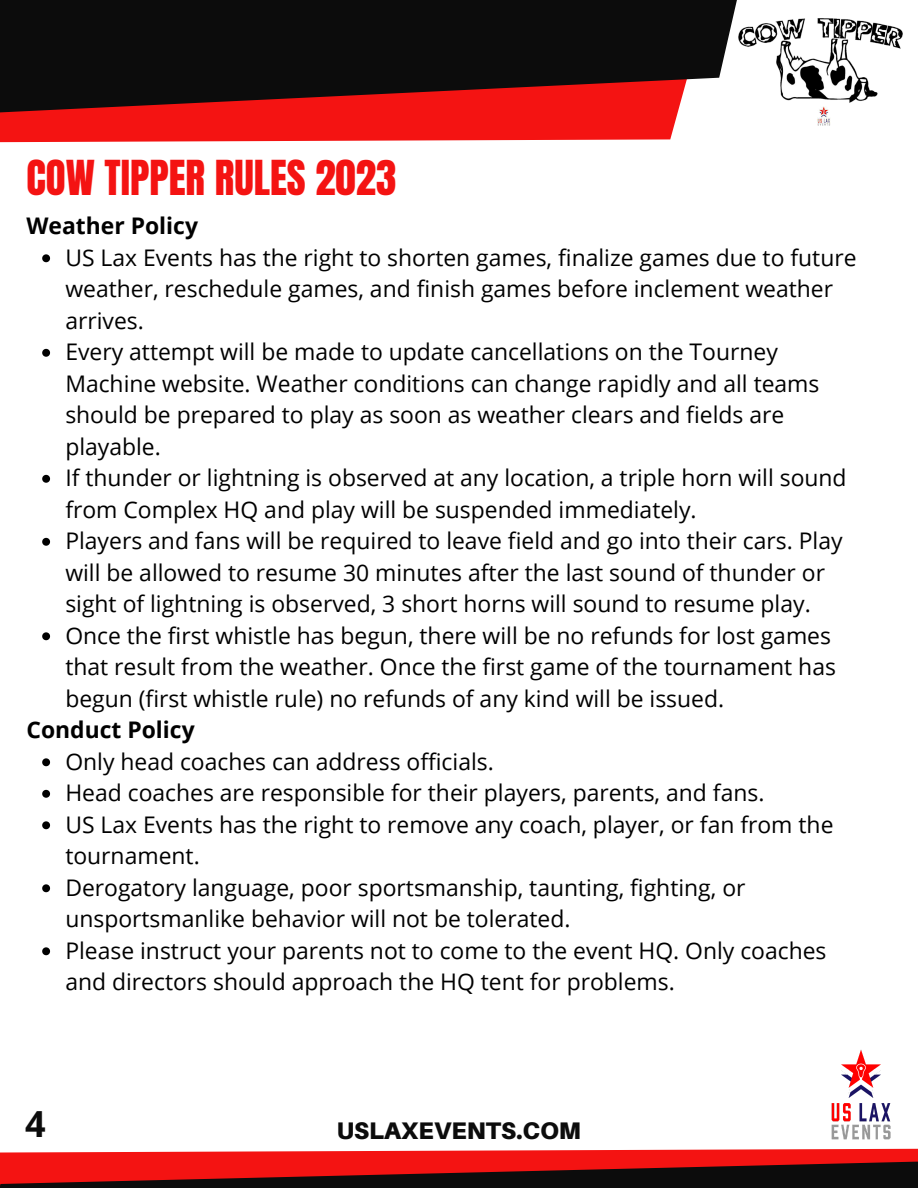
<style>
.page{position:relative;width:918px;height:1188px;background:#fff}
.page>*{position:absolute;margin:0;border:0;box-sizing:border-box;transform-origin:0 0}
.t1{font:40.95px "Anton";color:#f41312}
.t2{font:700 36px "Open Sans";color:#0c0c0c}
.t3{font:900 24px "Aileron";color:#0c0c0c}
.t4{font:22.95px/31.5px "Open Sans";color:#000}
.t5{font:700 22.95px "Open Sans";color:#000}
</style>
<div class="page">
<svg style="left:0;top:0;width:737px;height:143px;background:#5a1919"></svg>
<svg style="left:0;top:1148px;width:918px;height:40px;background:#9d201f"></svg>
<svg style="left:42px;top:254px;width:8px;height:8px"></svg>
<svg style="left:42px;top:349px;width:8px;height:8px"></svg>
<svg style="left:42px;top:475px;width:8px;height:8px"></svg>
<svg style="left:42px;top:538px;width:8px;height:8px"></svg>
<svg style="left:42px;top:632px;width:8px;height:8px"></svg>
<svg style="left:42px;top:758px;width:8px;height:8px"></svg>
<svg style="left:42px;top:790px;width:8px;height:8px"></svg>
<svg style="left:42px;top:821px;width:8px;height:8px"></svg>
<svg style="left:42px;top:884px;width:8px;height:8px"></svg>
<svg style="left:42px;top:947px;width:8px;height:8px"></svg>
<img style="left:831px;top:1050px;width:60px;height:90px">
<img style="left:728px;top:7px;width:175px;height:127px">
<p class="t1" style="left:26px;top:148px;width:371px">COW TIPPER RULES 2023</p>
<p class="t5" style="left:26px;top:210px;width:173px">Weather Policy</p>
<p class="t4" style="left:65px;top:241px;width:793px">US Lax Events has the right to shorten games, finalize games due to future weather, reschedule games, and finish games before inclement weather arrives.</p>
<p class="t4" style="left:65px;top:335px;width:756px">Every attempt will be made to update cancellations on the Tourney Machine website. Weather conditions can change rapidly and all teams should be prepared to play as soon as weather clears and fields are playable.</p>
<p class="t4" style="left:65px;top:461px;width:783px">If thunder or lightning is observed at any location, a triple horn will sound from Complex HQ and play will be suspended immediately.</p>
<p class="t4" style="left:65px;top:524px;width:779px">Players and fans will be required to leave field and go into their cars. Play will be allowed to resume 30 minutes after the last sound of thunder or sight of lightning is observed, 3 short horns will sound to resume play.</p>
<p class="t4" style="left:65px;top:619px;width:772px">Once the first whistle has begun, there will be no refunds for lost games that result from the weather. Once the first game of the tournament has begun (first whistle rule) no refunds of any kind will be issued.</p>
<p class="t4" style="left:65px;top:745px;width:430px">Only head coaches can address officials.</p>
<p class="t4" style="left:65px;top:776px;width:701px">Head coaches are responsible for their players, parents, and fans.</p>
<p class="t4" style="left:65px;top:808px;width:770px">US Lax Events has the right to remove any coach, player, or fan from the tournament.</p>
<p class="t4" style="left:65px;top:871px;width:682px">Derogatory language, poor sportsmanship, taunting, fighting, or unsportsmanlike behavior will not be tolerated.</p>
<p class="t4" style="left:65px;top:934px;width:763px">Please instruct your parents not to come to the event HQ. Only coaches and directors should approach the HQ tent for problems.</p>
<p class="t5" style="left:26px;top:714px;width:170px">Conduct Policy</p>
<p class="t2" style="left:25px;top:1099px;width:22px">4</p>
<p class="t3" style="left:337px;top:1116px;width:246px">USLAXEVENTS.COM</p>
</div>
